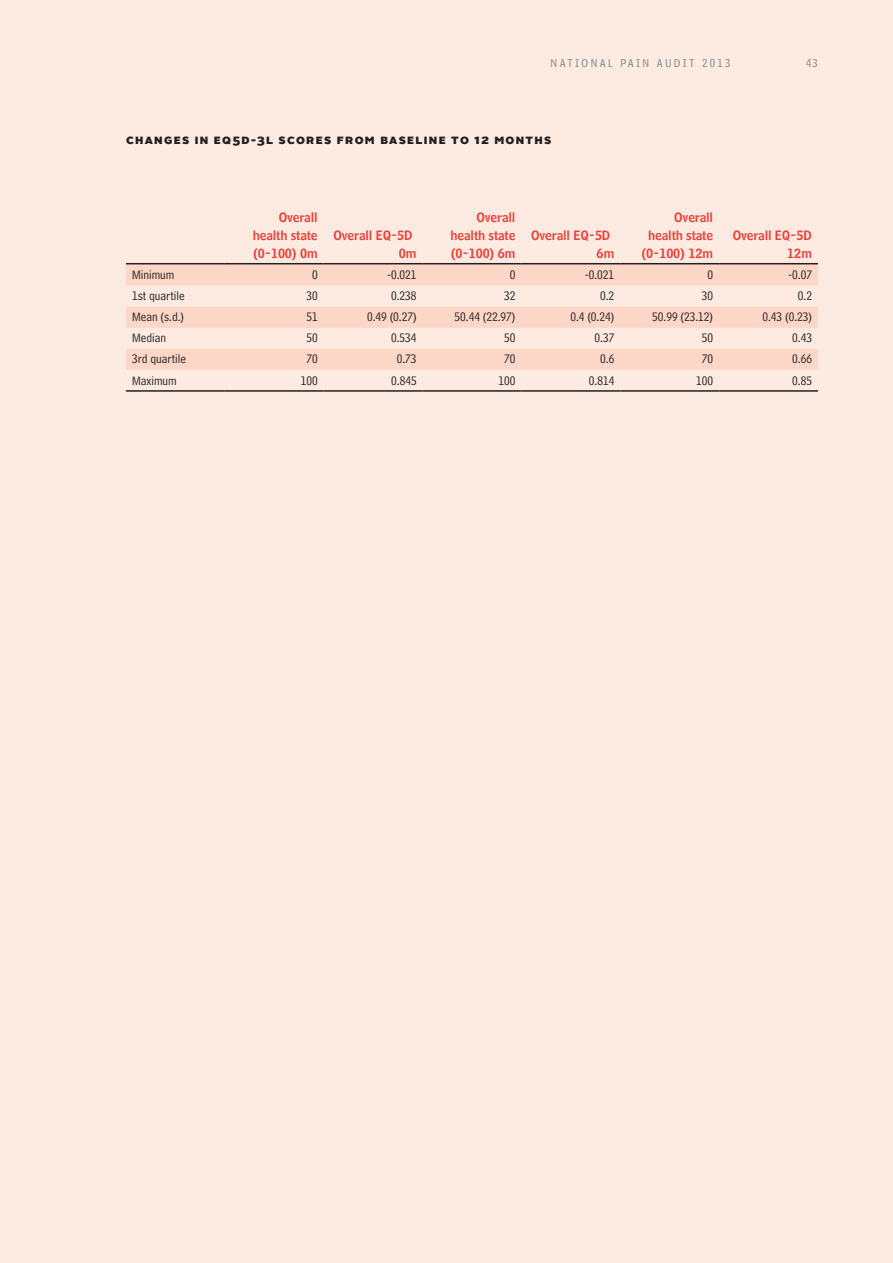
<style>
.page{position:relative;width:893px;height:1263px;background:#fdeae1}
.page>*{position:absolute;margin:0;border:0;box-sizing:border-box;transform-origin:0 0}
.Table_Body{font:12.75px "Bell Centennial Std Address";color:#231f20}
.Table_Header{font:12.75px/18px "Bell Centennial Std Name Num";letter-spacing:-.01em;color:#ee3e35;text-align:right}
.h3_5{font:900 12.75px "Alright Sans";letter-spacing:.1em;color:#231f20}
.t1{font:12px "Bell Centennial Std Address";letter-spacing:.2em;color:#808285}
.t2{font:12px "Bell Centennial Std Address";color:#808285}
</style>
<div class="page">
<svg style="left:126px;top:264px;width:692px;height:106px;fill:#fcd6c7"></svg>
<hr style="left:126px;top:263px;width:99px;height:1px;background:#231f20">
<hr style="left:225px;top:263px;width:99px;height:1px;background:#231f20">
<hr style="left:324px;top:263px;width:99px;height:1px;background:#231f20">
<hr style="left:423px;top:263px;width:98px;height:1px;background:#231f20">
<hr style="left:521px;top:263px;width:99px;height:1px;background:#231f20">
<hr style="left:620px;top:263px;width:99px;height:1px;background:#231f20">
<hr style="left:719px;top:263px;width:99px;height:1px;background:#231f20">
<hr style="left:126px;top:390px;width:99px;height:2px;background:#231f20">
<hr style="left:225px;top:390px;width:99px;height:2px;background:#231f20">
<hr style="left:324px;top:390px;width:99px;height:2px;background:#231f20">
<hr style="left:423px;top:390px;width:98px;height:2px;background:#231f20">
<hr style="left:521px;top:390px;width:99px;height:2px;background:#231f20">
<hr style="left:620px;top:390px;width:99px;height:2px;background:#231f20">
<hr style="left:719px;top:390px;width:99px;height:2px;background:#231f20">
<p class="t1" style="left:551px;top:56px;width:181px">NATIONAL PAIN AUDIT 2013</p>
<p class="t2" style="left:806px;top:56px;width:13px">43</p>
<p class="h3_5" style="left:126px;top:130px;width:427px">Changes in EQ5D-3L scores from baseline to 12 months</p>
<p class="Table_Header" style="left:253px;top:208px;width:66px">Overall health state</p>
<p class="Table_Header" style="left:253px;top:244px;width:66px">(0-100) 0m</p>
<p class="Table_Header" style="left:333px;top:226px;width:81px">Overall EQ-5D</p>
<p class="Table_Header" style="left:399px;top:244px;width:19px">0m</p>
<p class="Table_Header" style="left:451px;top:208px;width:66px">Overall health state</p>
<p class="Table_Header" style="left:451px;top:244px;width:66px">(0-100) 6m</p>
<p class="Table_Header" style="left:531px;top:226px;width:81px">Overall EQ-5D</p>
<p class="Table_Header" style="left:597px;top:244px;width:19px">6m</p>
<p class="Table_Header" style="left:648px;top:208px;width:66px">Overall health state</p>
<p class="Table_Header" style="left:641px;top:244px;width:73px">(0-100) 12m</p>
<p class="Table_Header" style="left:733px;top:226px;width:81px">Overall EQ-5D<br>12m</p>
<p class="Table_Body" style="left:132px;top:268px;width:44px">Minimum</p>
<p class="Table_Body" style="left:312px;top:268px;width:7px">0</p>
<p class="Table_Body" style="left:388px;top:268px;width:31px">-0.021</p>
<p class="Table_Body" style="left:510px;top:268px;width:7px">0</p>
<p class="Table_Body" style="left:585px;top:268px;width:31px">-0.021</p>
<p class="Table_Body" style="left:707px;top:268px;width:7px">0</p>
<p class="Table_Body" style="left:789px;top:268px;width:25px">-0.07</p>
<p class="Table_Body" style="left:132px;top:289px;width:54px">1st quartile</p>
<p class="Table_Body" style="left:306px;top:289px;width:13px">30</p>
<p class="Table_Body" style="left:391px;top:289px;width:27px">0.238</p>
<p class="Table_Body" style="left:504px;top:289px;width:13px">32</p>
<p class="Table_Body" style="left:600px;top:289px;width:16px">0.2</p>
<p class="Table_Body" style="left:702px;top:289px;width:13px">30</p>
<p class="Table_Body" style="left:798px;top:289px;width:16px">0.2</p>
<p class="Table_Body" style="left:132px;top:310px;width:54px">Mean (s.d.)</p>
<p class="Table_Body" style="left:306px;top:310px;width:13px">51</p>
<p class="Table_Body" style="left:367px;top:310px;width:51px">0.49 (0.27)</p>
<p class="Table_Body" style="left:455px;top:310px;width:62px">50.44 (22.97)</p>
<p class="Table_Body" style="left:570px;top:310px;width:45px">0.4 (0.24)</p>
<p class="Table_Body" style="left:652px;top:310px;width:62px">50.99 (23.12)</p>
<p class="Table_Body" style="left:762px;top:310px;width:51px">0.43 (0.23)</p>
<p class="Table_Body" style="left:132px;top:331px;width:35px">Median</p>
<p class="Table_Body" style="left:306px;top:331px;width:13px">50</p>
<p class="Table_Body" style="left:391px;top:331px;width:27px">0.534</p>
<p class="Table_Body" style="left:504px;top:331px;width:13px">50</p>
<p class="Table_Body" style="left:594px;top:331px;width:21px">0.37</p>
<p class="Table_Body" style="left:702px;top:331px;width:13px">50</p>
<p class="Table_Body" style="left:792px;top:331px;width:21px">0.43</p>
<p class="Table_Body" style="left:132px;top:352px;width:56px">3rd quartile</p>
<p class="Table_Body" style="left:306px;top:352px;width:13px">70</p>
<p class="Table_Body" style="left:397px;top:352px;width:21px">0.73</p>
<p class="Table_Body" style="left:504px;top:352px;width:13px">70</p>
<p class="Table_Body" style="left:600px;top:352px;width:16px">0.6</p>
<p class="Table_Body" style="left:702px;top:352px;width:13px">70</p>
<p class="Table_Body" style="left:792px;top:352px;width:21px">0.66</p>
<p class="Table_Body" style="left:132px;top:373px;width:46px">Maximum</p>
<p class="Table_Body" style="left:301px;top:373px;width:18px">100</p>
<p class="Table_Body" style="left:391px;top:373px;width:27px">0.845</p>
<p class="Table_Body" style="left:498px;top:373px;width:18px">100</p>
<p class="Table_Body" style="left:589px;top:373px;width:27px">0.814</p>
<p class="Table_Body" style="left:696px;top:373px;width:18px">100</p>
<p class="Table_Body" style="left:792px;top:373px;width:21px">0.85</p>
</div>
